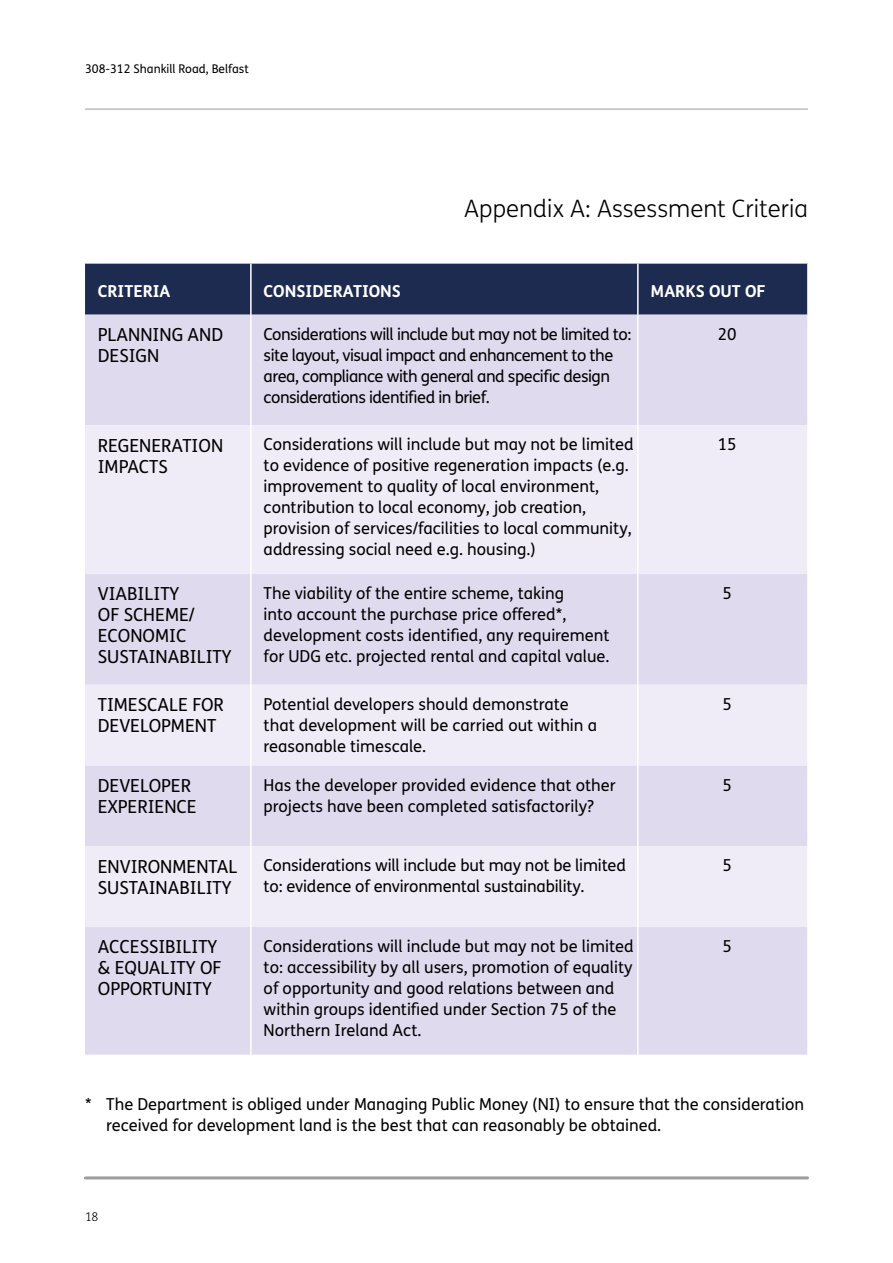
<style>
.page{position:relative;width:893px;height:1263px;background:#fff}
.page>*{position:absolute;margin:0;border:0;box-sizing:border-box;transform-origin:0 0}
.t1{font:300 24px "FS Me";color:#000}
.t2{font:18px/21px "FS Me";color:#000}
.t3{font:16.5px/21px "FS Me";color:#000}
.t4{font:16.5px/21px "FS Me";letter-spacing:-.03em;color:#000}
.t5{font:700 16.5px "FS Me";color:#fff}
.t6{font:12px "FS Me";color:#000}
.t7{font:300 12px "FS Me";color:#000}
</style>
<div class="page">
<hr style="left:85px;top:1176px;width:722px;height:3px;background:#9d9d9c">
<hr style="left:85px;top:109px;width:722px;height:1px;background:#9d9d9c">
<div style="left:85px;top:264px;width:722px;height:51px;background:#1d2b50"></div>
<div style="left:85px;top:315px;width:722px;height:739px;background:#dfdaee"></div>
<svg style="left:85px;top:425px;width:722px;height:502px;fill:#efecf7"></svg>
<hr style="left:637px;top:264px;width:2px;height:51px;background:#fff">
<hr style="left:637px;top:315px;width:2px;height:110px;background:#fff">
<hr style="left:637px;top:425px;width:2px;height:149px;background:#fff">
<hr style="left:637px;top:574px;width:2px;height:111px;background:#fff">
<hr style="left:637px;top:685px;width:2px;height:80px;background:#fff">
<hr style="left:637px;top:765px;width:2px;height:81px;background:#fff">
<hr style="left:637px;top:846px;width:2px;height:81px;background:#fff">
<hr style="left:637px;top:927px;width:2px;height:127px;background:#fff">
<hr style="left:250px;top:264px;width:2px;height:51px;background:#fff">
<hr style="left:250px;top:315px;width:2px;height:110px;background:#fff">
<hr style="left:250px;top:425px;width:2px;height:149px;background:#fff">
<hr style="left:250px;top:574px;width:2px;height:111px;background:#fff">
<hr style="left:250px;top:685px;width:2px;height:80px;background:#fff">
<hr style="left:250px;top:765px;width:2px;height:81px;background:#fff">
<hr style="left:250px;top:846px;width:2px;height:81px;background:#fff">
<hr style="left:250px;top:927px;width:2px;height:127px;background:#fff">
<p class="t6" style="left:85px;top:60px;width:165px">308-312 Shankill Road, Belfast</p>
<p class="t1" style="left:464px;top:192px;width:345px">Appendix A: Assessment Criteria</p>
<p class="t5" style="left:98px;top:279px;width:74px">CRITERIA</p>
<p class="t5" style="left:264px;top:279px;width:139px">CONSIDERATIONS</p>
<p class="t5" style="left:651px;top:279px;width:116px">MARKS OUT OF</p>
<p class="t2" style="left:98px;top:324px;width:127px">PLANNING AND<br>DESIGN</p>
<p class="t4" style="left:264px;top:323px;width:369px">Considerations will include but may not be limited to: site layout, visual impact and enhancement to the area, compliance with general and specific design considerations identified in brief.</p>
<p class="t3" style="left:718px;top:323px;width:20px">20</p>
<p class="t2" style="left:98px;top:434px;width:127px">REGENERATION<br>IMPACTS</p>
<p class="t3" style="left:264px;top:434px;width:371px">Considerations will include but may not be limited to evidence of positive regeneration impacts (e.g. improvement to quality of local environment, contribution to local economy, job creation, provision of services/facilities to local community, addressing social need e.g. housing.)</p>
<p class="t3" style="left:718px;top:434px;width:20px">15</p>
<p class="t2" style="left:98px;top:583px;width:135px">VIABILITY<br>OF SCHEME/<br>ECONOMIC<br>SUSTAINABILITY</p>
<p class="t3" style="left:264px;top:583px;width:347px">The viability of the entire scheme, taking<br>into account the purchase price offered*, development costs identified, any requirement for UDG etc. projected rental and capital value.</p>
<p class="t3" style="left:722px;top:583px;width:11px">5</p>
<p class="t2" style="left:98px;top:694px;width:128px">TIMESCALE FOR<br>DEVELOPMENT</p>
<p class="t3" style="left:264px;top:693px;width:335px">Potential developers should demonstrate that development will be carried out within a reasonable timescale.</p>
<p class="t3" style="left:722px;top:693px;width:11px">5</p>
<p class="t2" style="left:98px;top:774px;width:100px">DEVELOPER<br>EXPERIENCE</p>
<p class="t3" style="left:264px;top:774px;width:354px">Has the developer provided evidence that other projects have been completed satisfactorily?</p>
<p class="t3" style="left:722px;top:774px;width:11px">5</p>
<p class="t2" style="left:98px;top:855px;width:141px">ENVIRONMENTAL<br>SUSTAINABILITY</p>
<p class="t3" style="left:264px;top:855px;width:364px">Considerations will include but may not be limited to: evidence of environmental sustainability.</p>
<p class="t3" style="left:722px;top:855px;width:11px">5</p>
<p class="t2" style="left:98px;top:936px;width:125px">ACCESSIBILITY &amp; EQUALITY OF<br>OPPORTUNITY</p>
<p class="t3" style="left:264px;top:935px;width:371px">Considerations will include but may not be limited to: accessibility by all users, promotion of equality of opportunity and good relations between and within groups identified under Section 75 of the Northern Ireland Act.</p>
<p class="t3" style="left:722px;top:935px;width:11px">5</p>
<p class="t3" style="left:106px;top:1093px;width:699px;text-indent:-21px">* The Department is obliged under Managing Public Money (NI) to ensure that the consideration received for development land is the best that can reasonably be obtained.</p>
<p class="t7" style="left:85px;top:1208px;width:15px">18</p>
</div>
